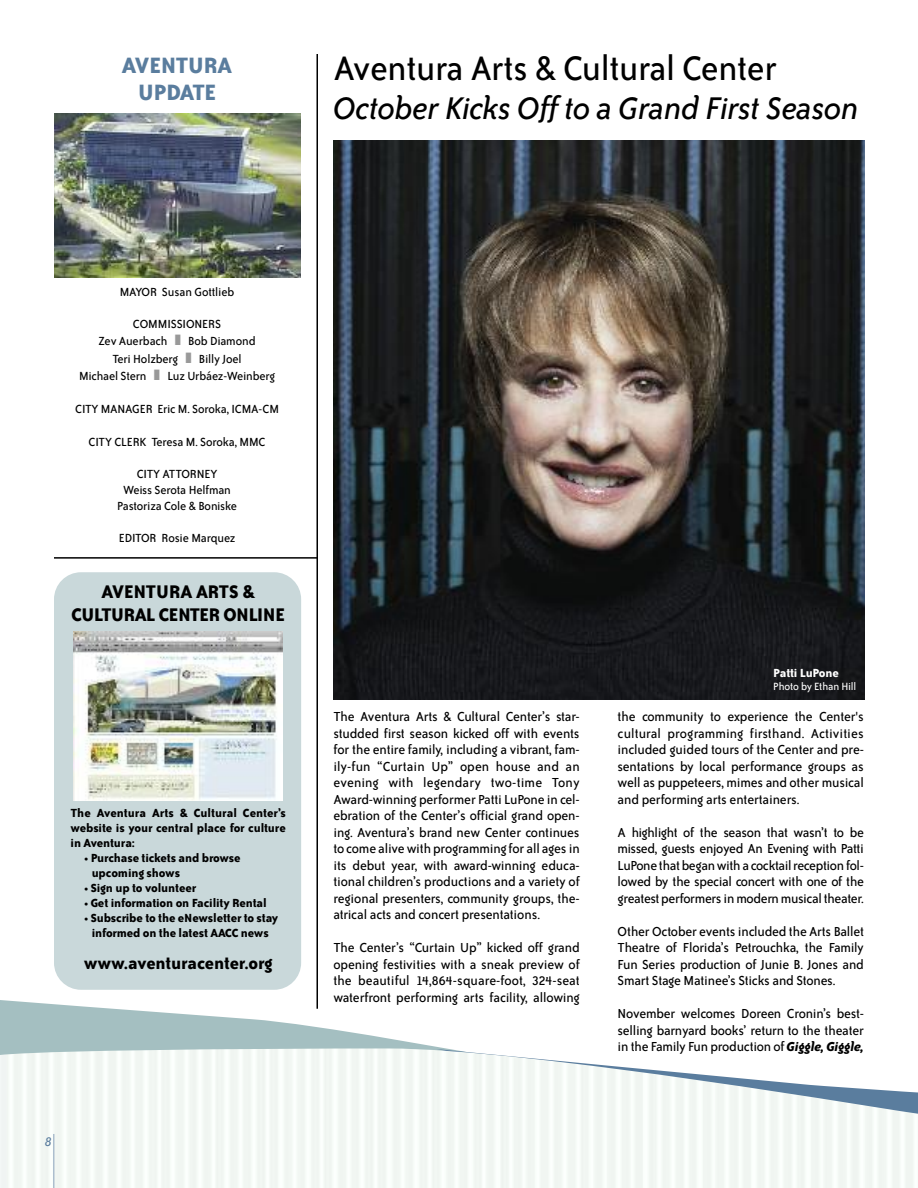
<style>
.page{position:relative;width:918px;height:1188px;background:#fff}
.page>*{position:absolute;margin:0;border:0;box-sizing:border-box;transform-origin:0 0}
.t1{font:39px "Bailey Sans ITC";letter-spacing:-.01em;color:#000}
.t2{font:italic 36px "Bailey Sans ITC";letter-spacing:-.015em;color:#000}
.t3{font:700 25.5px/27px "Bailey Sans ITC";letter-spacing:-.01em;color:#5a7d9e;text-align:center}
.t4{font:700 21px/22.5px "Bailey Sans ITC";letter-spacing:-.025em;color:#000;text-align:center}
.t5{font:700 19.5px "Bailey Sans ITC";letter-spacing:-.01em;color:#000}
.t6{font:15px/16.5px "Bailey Sans ITC";letter-spacing:-.015em;color:#000;text-align:justify}
.t7{font:italic 15px "Bailey Sans ITC";color:#5a7d9e}
.t8{font:13.5px/17.4px "Bailey Sans ITC";letter-spacing:-.01em;color:#000;text-align:center}
.t9{font:700 13.5px/15px "Bailey Sans ITC";letter-spacing:-.01em;color:#000;text-align:justify}
.t10{font:700 13.5px "Bailey Sans ITC";letter-spacing:-.01em;color:#fff}
.t11{font:12px "Bailey Sans ITC";letter-spacing:-.01em;color:#fff}
.s1{color:#999}
.s2{font-weight:700;font-style:italic}
</style>
<div class="page">
<svg style="left:0;top:1000px;width:436px;height:48px"></svg>
<img style="left:0;top:1048px;width:918px;height:122px">
<hr style="left:53px;top:1134px;width:2px;height:54px;background:#adbece">
<hr style="left:316px;top:54px;width:2px;height:955px;background:#000">
<hr style="left:54px;top:557px;width:263px;height:2px;background:#000">
<div style="left:54px;top:572px;width:247px;height:418px;background:#c9d8da;border-radius:27px"></div>
<img style="left:54px;top:114px;width:247px;height:163px">
<img style="left:73px;top:632px;width:210px;height:169px">
<img style="left:333px;top:140px;width:531px;height:560px">
<h3 class="t3" style="left:122px;top:53px;width:112px">AVENTURA<br>UPDATE</h3>
<h1 class="t1" style="left:333px;top:54px;width:445px">Aventura Arts &amp; Cultural Center</h1>
<h2 class="t2" style="left:333px;top:95px;width:527px">October Kicks Off to a Grand First Season</h2>
<p class="t8" style="left:120px;top:284px;width:116px">MAYOR Susan Gottlieb</p>
<p class="t8" style="left:79px;top:316px;width:197px">COMMISSIONERS<br>Zev Auerbach <span class="s1">❚</span> Bob Diamond<br>Teri Holzberg <span class="s1">❚</span> Billy Joel<br>Michael Stern <span class="s1">❚</span> Luz Urbáez-Weinberg</p>
<p class="t8" style="left:75px;top:401px;width:205px">CITY MANAGER Eric M. Soroka, ICMA-CM</p>
<p class="t8" style="left:89px;top:434px;width:178px">CITY CLERK Teresa M. Soroka, MMC</p>
<p class="t8" style="left:117px;top:467px;width:121px;line-height:16px">CITY ATTORNEY<br>Weiss Serota Helfman<br>Pastoriza Cole &amp; Boniske</p>
<p class="t8" style="left:119px;top:530px;width:118px">EDITOR Rosie Marquez</p>
<h3 class="t4" style="left:71px;top:582px;width:215px">AVENTURA ARTS &amp;<br>CULTURAL CENTER ONLINE</h3>
<p class="t9" style="left:71px;top:806px;width:217px">The Aventura Arts &amp; Cultural Center’s website is your central place for culture in Aventura:</p>
<p class="t9" style="left:92px;top:851px;width:151px;text-indent:-8px">• Purchase tickets and browse upcoming shows</p>
<p class="t9" style="left:84px;top:881px;width:113px">• Sign up to volunteer</p>
<p class="t9" style="left:84px;top:896px;width:184px">• Get information on Facility Rental</p>
<p class="t9" style="left:84px;top:911px;width:196px;text-align:center">• Subscribe to the eNewsletter to stay informed on the latest AACC news</p>
<h3 class="t5" style="left:84px;top:956px;width:190px">www.aventuracenter.org</h3>
<p class="t7" style="left:45px;top:1136px;width:8px">8</p>
<p class="t6" style="left:333px;top:709px;width:248px">The Aventura Arts &amp; Cultural Center’s star&shy;studded first season kicked off with events for the entire family, including a vibrant, fam&shy;ily-fun “Curtain Up” open house and an evening with legendary two-time Tony Award-winning performer Patti LuPone in cel&shy;ebration of the Center’s official grand open&shy;ing. Aventura’s brand new Center continues to come alivewith programming for all agesin its debut year, with award-winning educa&shy;tional children’s productions and a variety of regional presenters, community groups, the&shy;atrical acts and concert presentations.</p>
<p class="t6" style="left:333px;top:940px;width:248px">The Center’s “Curtain Up” kicked off grand opening festivities with a sneak preview of the beautiful 14,864-square-foot, 324-seat waterfront performing arts facility, allowing</p>
<p class="t10" style="left:773px;top:668px;width:67px">Patti LuPone</p>
<p class="t11" style="left:773px;top:682px;width:84px">Photo by Ethan Hill</p>
<p class="t6" style="left:618px;top:709px;width:248px">the community to experience the Center's cultural programming firsthand. Activities included guided tours of the Center and pre&shy;sentations by local performance groups as well as puppeteers, mimes and other musical and performing arts entertainers.</p>
<p class="t6" style="left:618px;top:825px;width:248px">A highlight of the season that wasn’t to be missed, guests enjoyed An Evening with Patti LuPone thatbeganwitha cocktailreceptionfol&shy;lowed by the special concert with one of the greatestperformersinmodernmusicaltheater.</p>
<p class="t6" style="left:618px;top:924px;width:248px">Other October events included the Arts Ballet Theatre of Florida’s Petrouchka, the Family Fun Series production of Junie B. Jones and Smart Stage Matinee’s Sticks and Stones.</p>
<p class="t6" style="left:618px;top:1006px;width:248px">November welcomes Doreen Cronin’s best&shy;selling barnyard books’ return to the theater in the Family Fun production of<span class="s2">Giggle,Giggle,</span></p>
</div>
